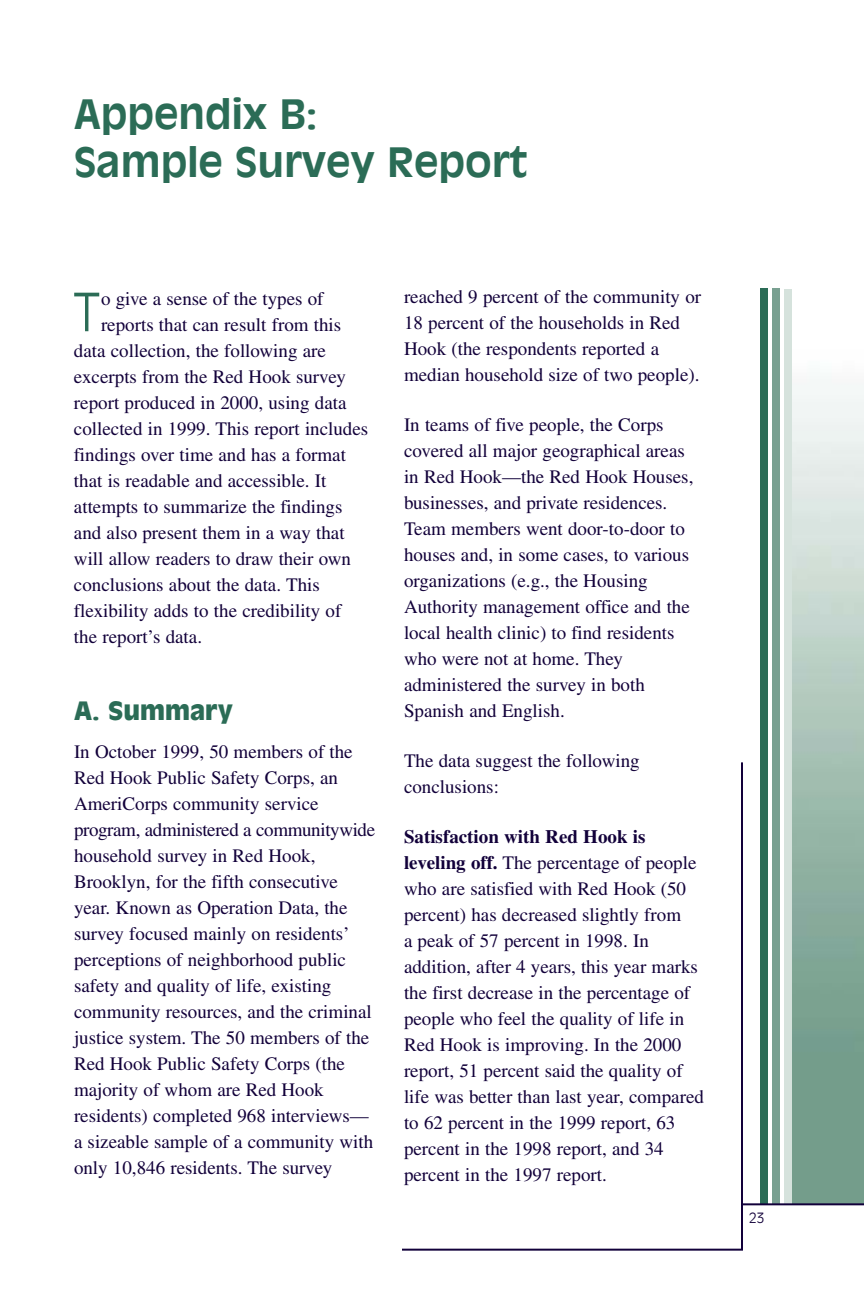
<style>
.page{position:relative;width:864px;height:1296px;background:#fff}
.page>*{position:absolute;margin:0;border:0;box-sizing:border-box;transform-origin:0 0}
.t1{font:300 52px "Antique Olive";color:#2b6c56}
.t2{font:700 40px/48px "Antique Olive";color:#2b6c56}
.t3{font:900 25px "Antique Olive";color:#2b6c56}
.t4{font:19px/26px "Times";color:#12003a}
.t5{font:300 14px "Antique Olive";color:#12003a}
.s1{font-weight:700}
</style>
<div class="page">
<div style="left:761px;top:288px;width:7px;height:916px;background:#2b6c56"></div>
<div style="left:773px;top:288px;width:7px;height:916px;background:#79a091"></div>
<div style="left:785px;top:289px;width:7px;height:915px;background:#d5e2dc"></div>
<svg style="left:402px;top:762px;width:342px;height:489px"></svg>
<hr style="left:742px;top:1203px;width:122px;height:2px;background:#12003a">
<div style="left:402px;top:288px;width:306px;height:912px;background:#fff"></div>
<h2 class="t2" style="left:74px;top:92px;width:455px">Appendix B:<br>Sample Survey Report</h2>
<h1 class="t1" style="left:74px;top:290px;width:27px">T</h1>
<p class="t4" style="left:101px;top:288px;width:224px">o give a sense of the types of</p>
<p class="t4" style="left:101px;top:314px;width:242px">reports that can result from this</p>
<p class="t4" style="left:74px;top:340px;width:254px">data collection, the following are</p>
<p class="t4" style="left:74px;top:366px;width:274px">excerpts from the Red Hook survey</p>
<p class="t4" style="left:74px;top:392px;width:274px">report produced in 2000, using data</p>
<p class="t4" style="left:74px;top:418px;width:296px">collected in 1999. This report includes</p>
<p class="t4" style="left:74px;top:444px;width:274px">findings over time and has a format</p>
<p class="t4" style="left:74px;top:470px;width:254px">that is readable and accessible. It</p>
<p class="t4" style="left:74px;top:496px;width:270px">attempts to summarize the findings</p>
<p class="t4" style="left:74px;top:522px;width:272px">and also present them in a way that</p>
<p class="t4" style="left:74px;top:548px;width:279px">will allow readers to draw their own</p>
<p class="t4" style="left:74px;top:574px;width:247px">conclusions about the data. This</p>
<p class="t4" style="left:74px;top:600px;width:269px">flexibility adds to the credibility of</p>
<p class="t4" style="left:74px;top:626px;width:130px">the report’s data.</p>
<h3 class="t3" style="left:74px;top:701px;width:161px">A. Summary</h3>
<p class="t4" style="left:74px;top:741px;width:303px">In October 1999, 50 members of the Red Hook Public Safety Corps, an AmeriCorps community service program, administered a communitywide household survey in Red Hook, Brooklyn, for the fifth consecutive year. Known as Operation Data, the survey focused mainly on residents’ perceptions of neighborhood public safety and quality of life, existing community resources, and the criminal justice system. The 50 members of the Red Hook Public Safety Corps (the majority of whom are Red Hook residents) completed 968 interviews— a sizeable sample of a community with only 10,846 residents. The survey</p>
<p class="t4" style="left:404px;top:286px;width:299px">reached 9 percent of the community or 18 percent of the households in Red Hook (the respondents reported a median household size of two people).</p>
<p class="t4" style="left:404px;top:414px;width:291px">In teams of five people, the Corps covered all major geographical areas in Red Hook—the Red Hook Houses, businesses, and private residences.<br>Team members went door-to-door to houses and, in some cases, to various organizations (e.g., the Housing Authority management office and the local health clinic) to find residents who were not at home. They administered the survey in both Spanish and English.</p>
<p class="t4" style="left:404px;top:750px;width:237px">The data suggest the following conclusions:</p>
<p class="t4" style="left:404px;top:826px;width:301px"><span class="s1">Satisfaction with Red Hook is leveling off.</span> The percentage of people who are satisfied with Red Hook (50 percent) has decreased slightly from<br>a peak of 57 percent in 1998. In addition, after 4 years, this year marks the first decrease in the percentage of people who feel the quality of life in Red Hook is improving. In the 2000 report, 51 percent said the quality of life was better than last year, compared to 62 percent in the 1999 report, 63 percent in the 1998 report, and 34 percent in the 1997 report.</p>
<p class="t5" style="left:749px;top:1212px;width:17px">23</p>
</div>
